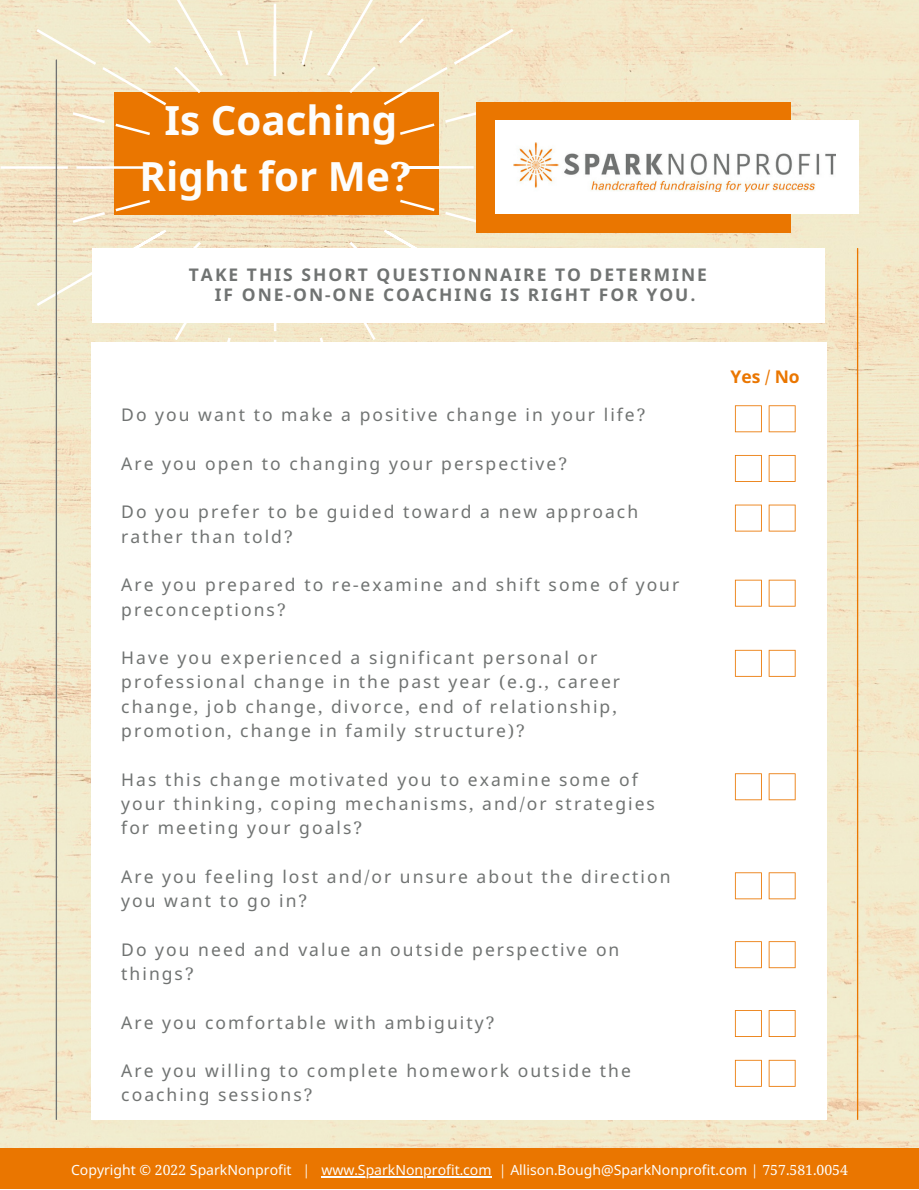
<style>
.page{position:relative;width:919px;height:1190px;background:#fff}
.page>*{position:absolute;margin:0;border:0;box-sizing:border-box;transform-origin:0 0}
.t1{font:700 40.34px/55.9px "Noto Sans";color:#fdfdfc;text-align:center}
.t2{font:17.5px/24.3px "Noto Sans";letter-spacing:.115em;color:#707372}
.t3{font:700 17.5px "Noto Sans";color:#ea7600}
.t4{font:700 17.41px/20.3px "Noto Sans";letter-spacing:.115em;color:#707372}
.t5{font:14px "Noto Sans";color:#fdfdfc}
.s1{font-family:"Noto Serif Devanagari"}
</style>
<div class="page">
<img style="left:0;top:0;width:919px;height:1147px">
<div style="left:0;top:1147px;width:919px;height:40px;background:#ea7600"></div>
<div style="left:92px;top:342px;width:735px;height:777px;background:#fff"></div>
<div style="left:92px;top:248px;width:732px;height:74px;background:#fff"></div>
<svg style="left:0;top:0;width:549px;height:407px"></svg>
<div style="left:476px;top:102px;width:315px;height:130px;background:#ea7600"></div>
<div style="left:495px;top:119px;width:363px;height:94px;background:#fff"></div>
<img style="left:513px;top:143px;width:323px;height:48px">
<hr style="left:857px;top:248px;width:1px;height:871px;background:#ea7600">
<hr style="left:56px;top:60px;width:1px;height:1059px;background:#707372">
<hr style="left:321px;top:1175px;width:170px;height:1px;background:#fdfdfc">
<svg style="left:735px;top:405px;width:27px;height:27px"></svg>
<svg style="left:768px;top:405px;width:27px;height:27px"></svg>
<svg style="left:735px;top:455px;width:27px;height:27px"></svg>
<svg style="left:768px;top:455px;width:27px;height:27px"></svg>
<svg style="left:735px;top:504px;width:27px;height:27px"></svg>
<svg style="left:768px;top:504px;width:27px;height:27px"></svg>
<svg style="left:735px;top:579px;width:27px;height:27px"></svg>
<svg style="left:768px;top:579px;width:27px;height:27px"></svg>
<svg style="left:735px;top:649px;width:27px;height:27px"></svg>
<svg style="left:768px;top:649px;width:27px;height:27px"></svg>
<svg style="left:735px;top:773px;width:27px;height:27px"></svg>
<svg style="left:768px;top:773px;width:27px;height:27px"></svg>
<svg style="left:735px;top:872px;width:27px;height:27px"></svg>
<svg style="left:768px;top:872px;width:27px;height:27px"></svg>
<svg style="left:735px;top:941px;width:27px;height:26px"></svg>
<svg style="left:768px;top:941px;width:27px;height:26px"></svg>
<svg style="left:735px;top:1010px;width:27px;height:26px"></svg>
<svg style="left:768px;top:1010px;width:27px;height:26px"></svg>
<svg style="left:735px;top:1059px;width:27px;height:27px"></svg>
<svg style="left:768px;top:1059px;width:27px;height:27px"></svg>
<h1 class="t1" style="left:140px;top:91px;width:274px">Is Coaching<br>Right for Me<span class="s1">?</span></h1>
<p class="t4" style="left:215px;top:264px;width:494px;text-indent:-26px">TAKE THIS SHORT QUESTIONNAIRE TO DETERMINE<br>IF ONE<span class="s1">-</span>ON<span class="s1">-</span>ONE COACHING IS RIGHT FOR YOU<span class="s1">.</span></p>
<p class="t2" style="left:121px;top:402px;width:526px">Do you want to make a positive change in your life<span class="s1">?</span></p>
<p class="t2" style="left:121px;top:450px;width:447px">Are you open to changing your perspective<span class="s1">?</span></p>
<p class="t2" style="left:121px;top:499px;width:518px">Do you prefer to be guided toward a new approach rather than told<span class="s1">?</span></p>
<p class="t2" style="left:121px;top:572px;width:559px">Are you prepared to re<span class="s1">-</span>examine and shift some of your preconceptions<span class="s1">?</span></p>
<p class="t2" style="left:121px;top:645px;width:500px">Have you experienced a significant personal or professional change in the past year <span class="s1">(</span>e<span class="s1">.</span>g<span class="s1">.,</span> career change<span class="s1">,</span> job change<span class="s1">,</span> divorce<span class="s1">,</span> end of relationship<span class="s1">, </span>promotion<span class="s1">,</span> change in family structure<span class="s1">)?</span></p>
<p class="t2" style="left:121px;top:766px;width:535px">Has this change motivated you to examine some of your thinking<span class="s1">,</span> coping mechanisms<span class="s1">,</span> and<span class="s1">/</span>or strategies for meeting your goals<span class="s1">?</span></p>
<p class="t2" style="left:121px;top:863px;width:551px">Are you feeling lost and<span class="s1">/</span>or unsure about the direction you want to go in<span class="s1">?</span></p>
<p class="t2" style="left:121px;top:936px;width:500px">Do you need and value an outside perspective on things<span class="s1">?</span></p>
<p class="t2" style="left:121px;top:1009px;width:375px">Are you comfortable with ambiguity<span class="s1">?</span></p>
<p class="t2" style="left:121px;top:1057px;width:511px">Are you willing to complete homework outside the coaching sessions<span class="s1">?</span></p>
<p class="t3" style="left:730px;top:364px;width:71px">Yes <span class="s1">/</span> No</p>
<p class="t5" style="left:71px;top:1159px;width:778px">Copyright © <span class="s1">2022</span> SparkNonprofit <span class="s1">|</span> www<span class="s1">.</span>SparkNonprofit<span class="s1">.</span>com <span class="s1">|</span> Allison<span class="s1">.</span>Bough@SparkNonprofit<span class="s1">.</span>com <span class="s1">| 757.581.0054</span></p>
</div>
